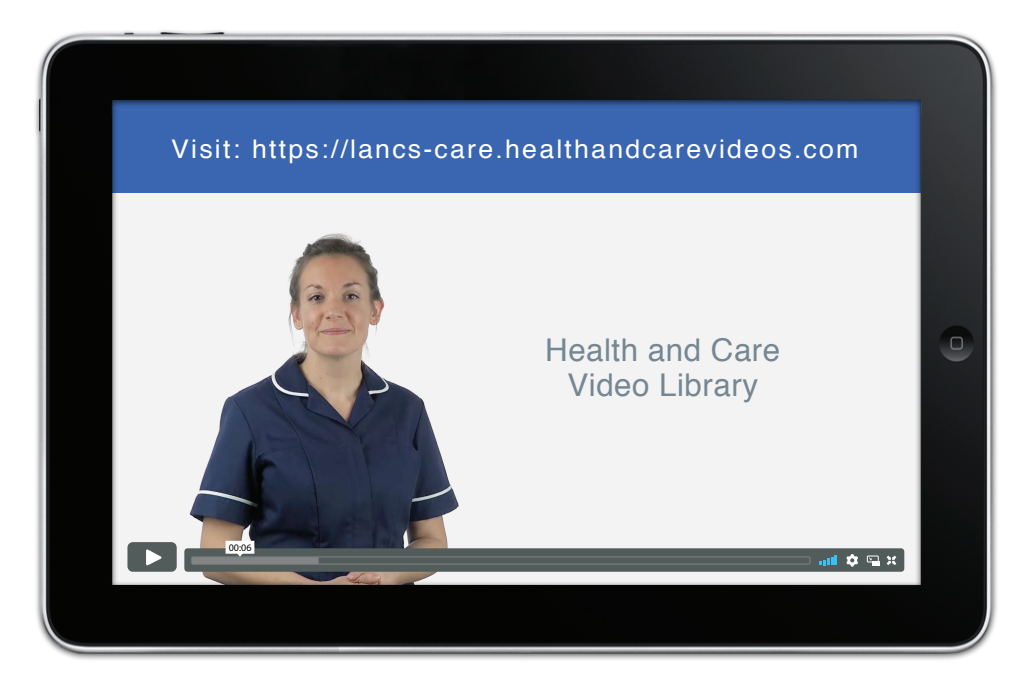
<style>
.page{position:relative;width:1032px;height:692px;background:#fff}
.page>*{position:absolute;margin:0;border:0;box-sizing:border-box;transform-origin:0 0}
.t1{font:31.2px/34.8px "Helvetica";letter-spacing:.015em;color:#768793;text-align:center}
.t2{font:25.6px "Helvetica";letter-spacing:.085em;color:#fff;scale:1.04 1}
.t3{font:10px "Myriad Pro";color:#050504}
</style>
<div class="page">
<img style="left:35px;top:30px;width:962px;height:630px">
<p class="t2" style="left:171px;top:138px;width:662px">Visit: https://lancs-care.healthandcarevideos.com</p>
<p class="t3" style="left:229px;top:541px;width:24px">00:06</p>
<p class="t1" style="left:545px;top:335px;width:236px">Health and Care<br>Video Library</p>
</div>
